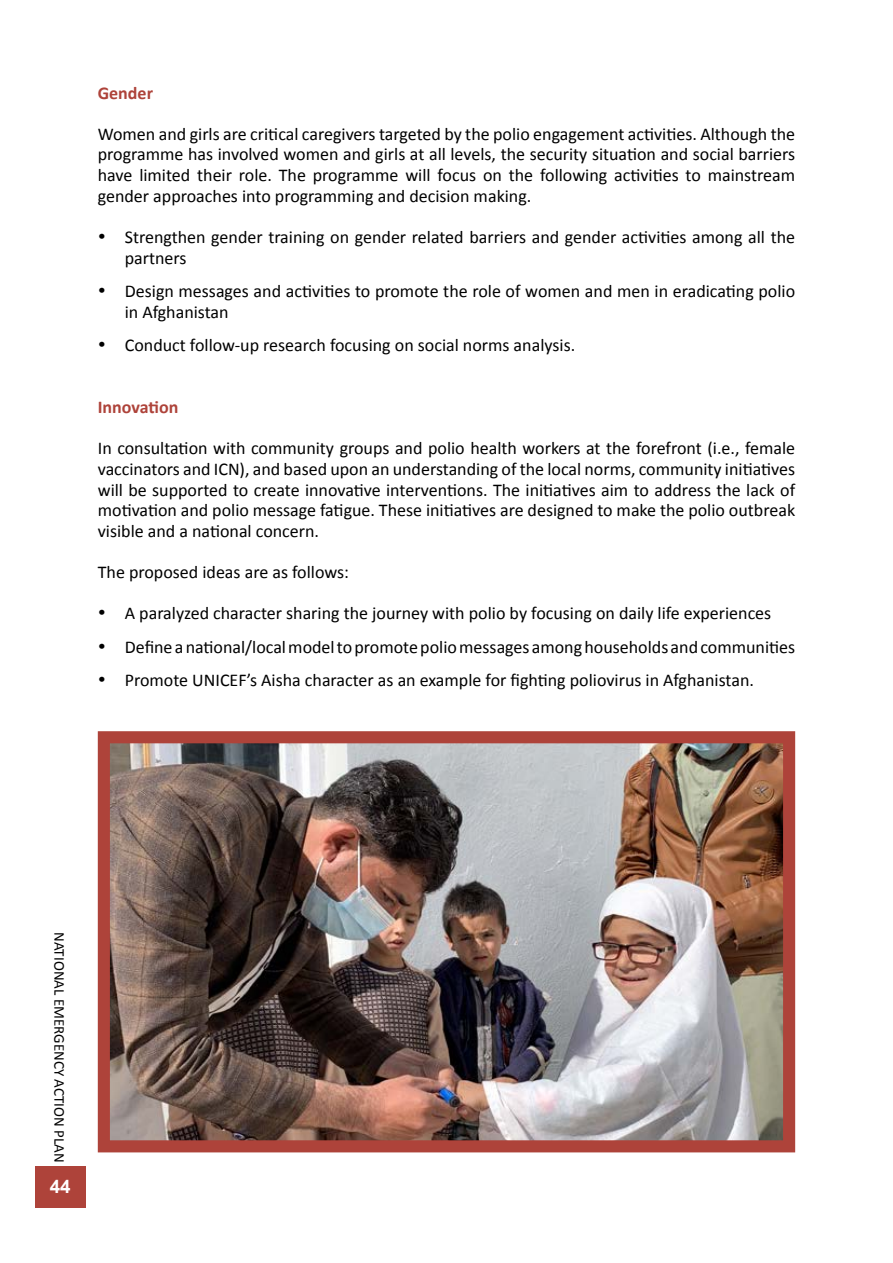
<style>
.page{position:relative;width:893px;height:1263px;background:#fff}
.page>*{position:absolute;margin:0;border:0;box-sizing:border-box;transform-origin:0 0}
.t1{font:700 18.75px "Arial";color:#fff}
.t2{font:18px/20.7px "Calibri";color:#000;text-align:justify}
.t3{font:700 18px "Calibri";color:#ae433a}
.t4{font:15px "Calibri";color:#000}
</style>
<div class="page">
<div style="left:35px;top:1166px;width:51px;height:42px;background:#ae433a"></div>
<img style="left:111px;top:744px;width:671px;height:395px">
<div style="left:98px;top:731px;width:697px;height:421px;border:12px solid #ae433a"></div>
<p class="t3" style="left:98px;top:80px;width:57px">Gender</p>
<p class="t2" style="left:98px;top:123px;width:699px">Women and girls are critical caregivers targeted by the polio engagement activities. Although the programme has involved women and girls at all levels, the security situation and social barriers have limited their role. The programme will focus on the following activities to mainstream gender approaches into programming and decision making.</p>
<p class="t2" style="left:125px;top:227px;width:672px;text-indent:-27px">• Strengthen gender training on gender related barriers and gender activities among all the partners</p>
<p class="t2" style="left:125px;top:281px;width:672px;text-indent:-27px">• Design messages and activities to promote the role of women and men in eradicating polio in Afghanistan</p>
<p class="t2" style="left:98px;top:335px;width:479px">• Conduct follow-up research focusing on social norms analysis.</p>
<p class="t3" style="left:98px;top:394px;width:82px">Innovation</p>
<p class="t2" style="left:98px;top:438px;width:699px">In consultation with community groups and polio health workers at the forefront (i.e., female vaccinators and ICN), and based upon an understanding of the local norms, community initiatives will be supported to create innovative interventions. The initiatives aim to address the lack of motivation and polio message fatigue. These initiatives are designed to make the polio outbreak visible and a national concern.</p>
<p class="t2" style="left:98px;top:562px;width:253px">The proposed ideas are as follows:</p>
<p class="t2" style="left:98px;top:603px;width:675px">• A paralyzed character sharing the journey with polio by focusing on daily life experiences</p>
<p class="t2" style="left:98px;top:636px;width:699px">• Define a national/local model to promote polio messages among households and communities</p>
<p class="t2" style="left:98px;top:670px;width:658px">• Promote UNICEF’s Aisha character as an example for fighting poliovirus in Afghanistan.</p>
<p class="t4" style="left:69px;top:932px;width:232px;rotate:90deg">NATIONAL EMERGENCY ACTION PLAN</p>
<p class="t1" style="left:50px;top:1174px;width:22px">44</p>
</div>
